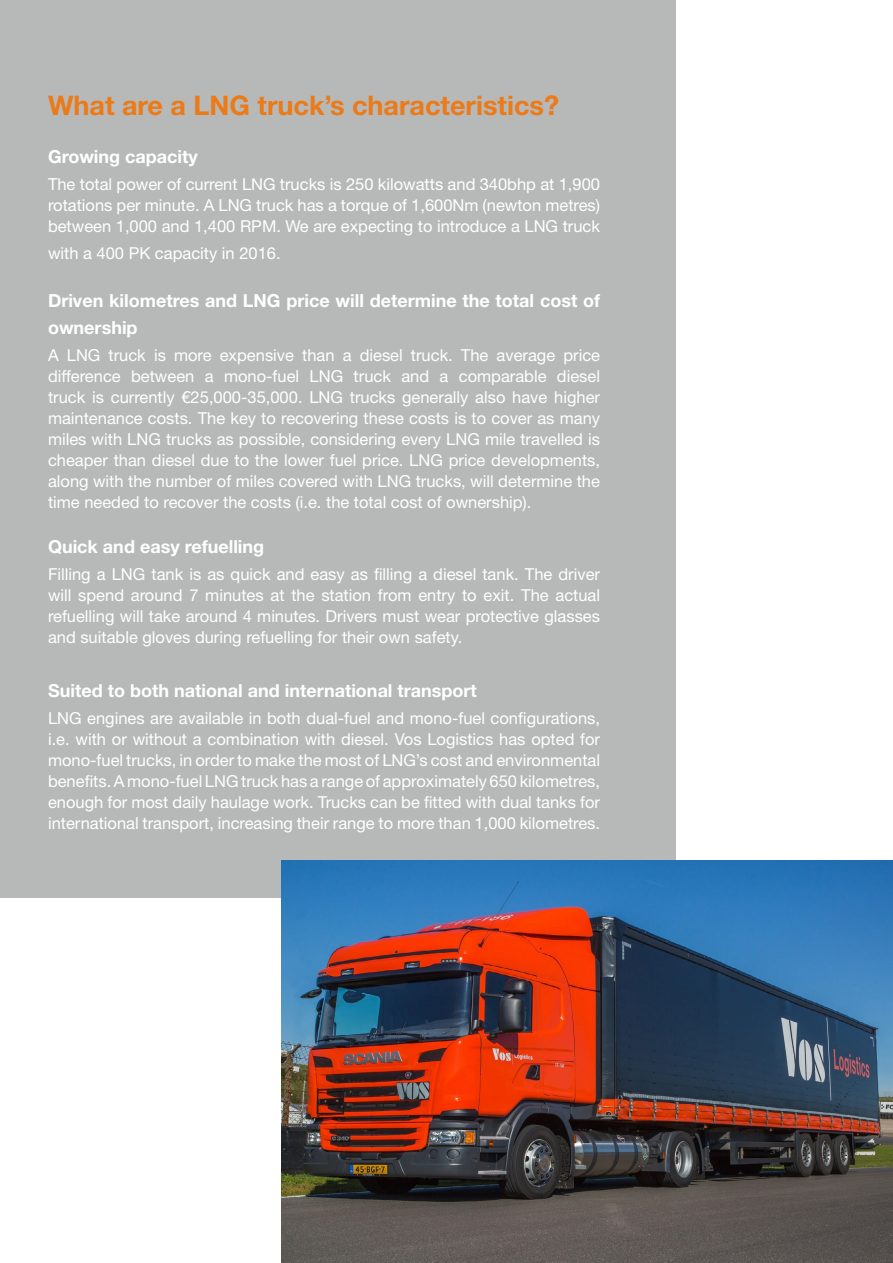
<style>
.page{position:relative;width:893px;height:1263px;background:#fff}
.page>*{position:absolute;margin:0;border:0;box-sizing:border-box;transform-origin:0 0}
.t1{font:700 27px "Helvetica Neue LT Std";color:#ec7a17}
.t2{font:700 18px/27px "Helvetica Neue LT Std";color:#fff}
.t3{font:16.5px/21px "Helvetica Neue LT Std";color:#fff;text-align:justify}
</style>
<div class="page">
<div style="left:0;top:0;width:675px;height:897px;background:#b7b8b8"></div>
<img style="left:281px;top:860px;width:612px;height:402px">
<h1 class="t1" style="left:48px;top:89px;width:513px">What are a LNG truck’s characteristics?</h1>
<p class="t2" style="left:48px;top:143px;width:151px">Growing capacity</p>
<p class="t3" style="left:48px;top:173px;width:554px">The total power of current LNG trucks is 250 kilowatts and 340bhp at 1,900 rotations per minute. A LNG truck has a torque of 1,600Nm (newton metres) between 1,000 and 1,400 RPM. We are expecting to introduce a LNG truck</p>
<p class="t3" style="left:48px;top:242px;width:234px">with a 400 PK capacity in 2016.</p>
<p class="t2" style="left:48px;top:287px;width:554px">Driven kilometres and LNG price will determine the total cost of ownership</p>
<p class="t3" style="left:48px;top:344px;width:554px">A LNG truck is more expensive than a diesel truck. The average price difference between a mono-fuel LNG truck and a comparable diesel truck is currently €25,000-35,000. LNG trucks generally also have higher maintenance costs. The key to recovering these costs is to cover as many miles with LNG trucks as possible, considering every LNG mile travelled is cheaper than diesel due to the lower fuel price. LNG price developments, along with the number of miles covered with LNG trucks, will determine the time needed to recover the costs (i.e. the total cost of ownership).</p>
<p class="t2" style="left:48px;top:533px;width:218px">Quick and easy refuelling</p>
<p class="t3" style="left:48px;top:563px;width:554px">Filling a LNG tank is as quick and easy as filling a diesel tank. The driver will spend around 7 minutes at the station from entry to exit. The actual refuelling will take around 4 minutes. Drivers must wear protective glasses and suitable gloves during refuelling for their own safety.</p>
<p class="t2" style="left:48px;top:677px;width:430px">Suited to both national and international transport</p>
<p class="t3" style="left:48px;top:708px;width:554px">LNG engines are available in both dual-fuel and mono-fuel configurations, i.e. with or without a combination with diesel. Vos Logistics has opted for mono-fuel trucks, in order to make the most of LNG’s cost and environmental benefits. A mono-fuel LNG truck has a range of approximately 650 kilometres, enough for most daily haulage work. Trucks can be fitted with dual tanks for international transport, increasing their range to more than 1,000 kilometres.</p>
</div>
